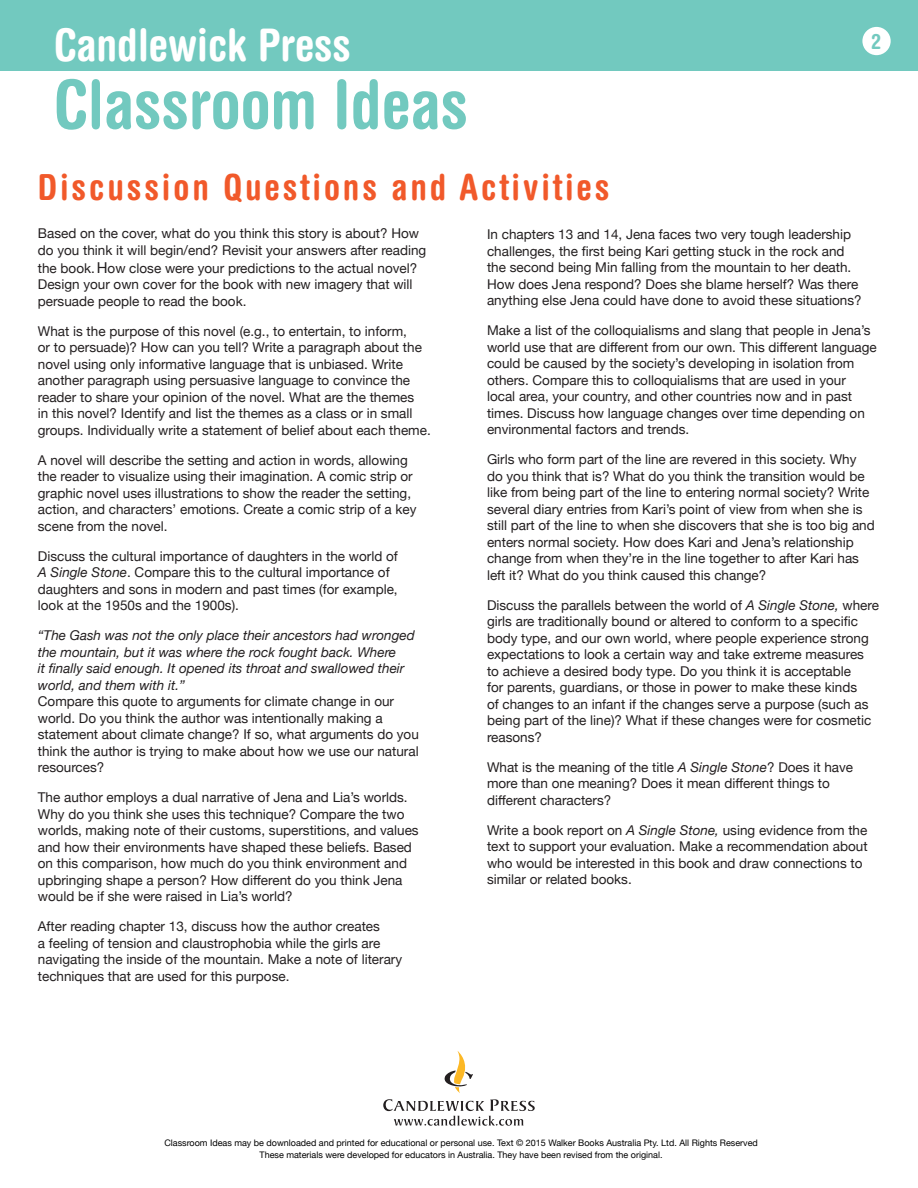
<style>
.page{position:relative;width:918px;height:1188px;background:#fff}
.page>*{position:absolute;margin:0;border:0;box-sizing:border-box;transform-origin:0 0}
.t1{font:700 condensed 67.5px "Helvetica Rounded";color:#72c9bf}
.t2{font:700 condensed 45px "Helvetica Rounded";color:#fff}
.t3{font:700 condensed 36px "Helvetica Rounded";letter-spacing:.08em;color:#f1592a}
.t4{font:700 condensed 21px "Helvetica Rounded";color:#72c9bf}
.t5{font:13.5px/16.5px "Helvetica Neue";color:#231f20}
.t6{font:italic 13.5px/16.5px "Helvetica Neue";color:#231f20}
.t7{font:9px "Helvetica Neue";color:#000}
.s1{font-size:15px}
.s2{font-style:italic}
</style>
<div class="page">
<div style="left:0;top:0;width:918px;height:71px;background:#72c9bf"></div>
<div style="left:862px;top:27px;width:29px;height:28px;background:#fff;border-radius:50%"></div>
<svg style="left:383px;top:1099px;width:152px;height:27px"></svg>
<svg style="left:444px;top:1051px;width:29px;height:42px"></svg>
<p class="t2" style="left:54px;top:18px;width:298px">Candlewick Press</p>
<p class="t1" style="left:54px;top:63px;width:415px">Classroom Ideas</p>
<p class="t3" style="left:38px;top:165px;width:573px">Discussion Questions and Activities</p>
<p class="t4" style="left:871px;top:29px;width:12px">2</p>
<p class="t5" style="left:38px;top:226px;width:390px">Based on the cover, what do you think this story is about? How do you think it will begin/end? Revisit your answers after reading</p>
<p class="t5" style="left:38px;top:260px;width:381px">the book.<span class="s1">H</span>ow close were your predictions to the actual novel?<br>Design your own cover for the book with new imagery that will persuade people to read the book.</p>
<p class="t5" style="left:38px;top:323px;width:394px">What is the purpose of this novel (e.g., to entertain, to inform,<br>or to persuade)? How can you tell? Write a paragraph about the novel using only informative language that is unbiased. Write another paragraph using persuasive language to convince the reader to share your opinion of the novel. What are the themes<br>in this novel? Identify and list the themes as a class or in small groups. Individually write a statement of belief about each theme.</p>
<p class="t5" style="left:38px;top:452px;width:380px">A novel will describe the setting and action in words, allowing the reader to visualize using their imagination. A comic strip or graphic novel uses illustrations to show the reader the setting, action, and characters’ emotions. Create a comic strip of a key scene from the novel.</p>
<p class="t5" style="left:38px;top:548px;width:362px">Discuss the cultural importance of daughters in the world of <span class="s2">A Single Stone</span>. Compare this to the cultural importance of daughters and sons in modern and past times (for example, look at the 1950s and the 1900s).</p>
<p class="t6" style="left:38px;top:628px;width:378px">“The Gash was not the only place their ancestors had wronged the mountain, but it was where the rock fought back. Where<br>it finally said enough. It opened its throat and swallowed their world, and them with it.”</p>
<p class="t5" style="left:38px;top:694px;width:382px">Compare this quote to arguments for climate change in our world. Do you think the author was intentionally making a statement about climate change? If so, what arguments do you think the author is trying to make about how we use our natural resources?</p>
<p class="t5" style="left:38px;top:790px;width:382px">The author employs a dual narrative of Jena and Lia’s worlds.<br>Why do you think she uses this technique? Compare the two worlds, making note of their customs, superstitions, and values and how their environments have shaped these beliefs. Based on this comparison, how much do you think environment and upbringing shape a person? How different do you think Jena would be if she were raised in Lia’s world?</p>
<p class="t5" style="left:38px;top:919px;width:366px">After reading chapter 13, discuss how the author creates<br>a feeling of tension and claustrophobia while the girls are navigating the inside of the mountain. Make a note of literary techniques that are used for this purpose.</p>
<p class="t5" style="left:487px;top:227px;width:376px">In chapters 13 and 14, Jena faces two very tough leadership challenges, the first being Kari getting stuck in the rock and the second being Min falling from the mountain to her death.<br>How does Jena respond? Does she blame herself? Was there anything else Jena could have done to avoid these situations?</p>
<p class="t5" style="left:487px;top:323px;width:391px">Make a list of the colloquialisms and slang that people in Jena’s world use that are different from our own. This different language could be caused by the society’s developing in isolation from others. Compare this to colloquialisms that are used in your local area, your country, and other countries now and in past times. Discuss how language changes over time depending on environmental factors and trends.</p>
<p class="t5" style="left:487px;top:452px;width:389px">Girls who form part of the line are revered in this society. Why do you think that is? What do you think the transition would be like from being part of the line to entering normal society? Write several diary entries from Kari’s point of view from when she is still part of the line to when she discovers that she is too big and enters normal society. How does Kari and Jena’s relationship change from when they’re in the line together to after Kari has left it? What do you think caused this change?</p>
<p class="t5" style="left:487px;top:598px;width:394px">Discuss the parallels between the world of <span class="s2">A Single Stone,</span> where girls are traditionally bound or altered to conform to a specific body type, and our own world, where people experience strong expectations to look a certain way and take extreme measures to achieve a desired body type. Do you think it is acceptable<br>for parents, guardians, or those in power to make these kinds<br>of changes to an infant if the changes serve a purpose (such as being part of the line)? What if these changes were for cosmetic reasons?</p>
<p class="t5" style="left:487px;top:760px;width:368px">What is the meaning of the title <span class="s2">A Single Stone</span>? Does it have more than one meaning? Does it mean different things to different characters?</p>
<p class="t5" style="left:487px;top:823px;width:382px">Write a book report on <span class="s2">A Single Stone,</span> using evidence from the text to support your evaluation. Make a recommendation about who would be interested in this book and draw connections to similar or related books.</p>
<p class="t7" style="left:164px;top:1136px;width:595px">Classroom Ideas may be downloaded and printed for educational or personal use. Text © 2015 Walker Books Australia Pty. Ltd. All Rights Reserved</p>
<p class="t7" style="left:260px;top:1148px;width:405px">These materials were developed for educators in Australia. They have been revised from the original.</p>
</div>
